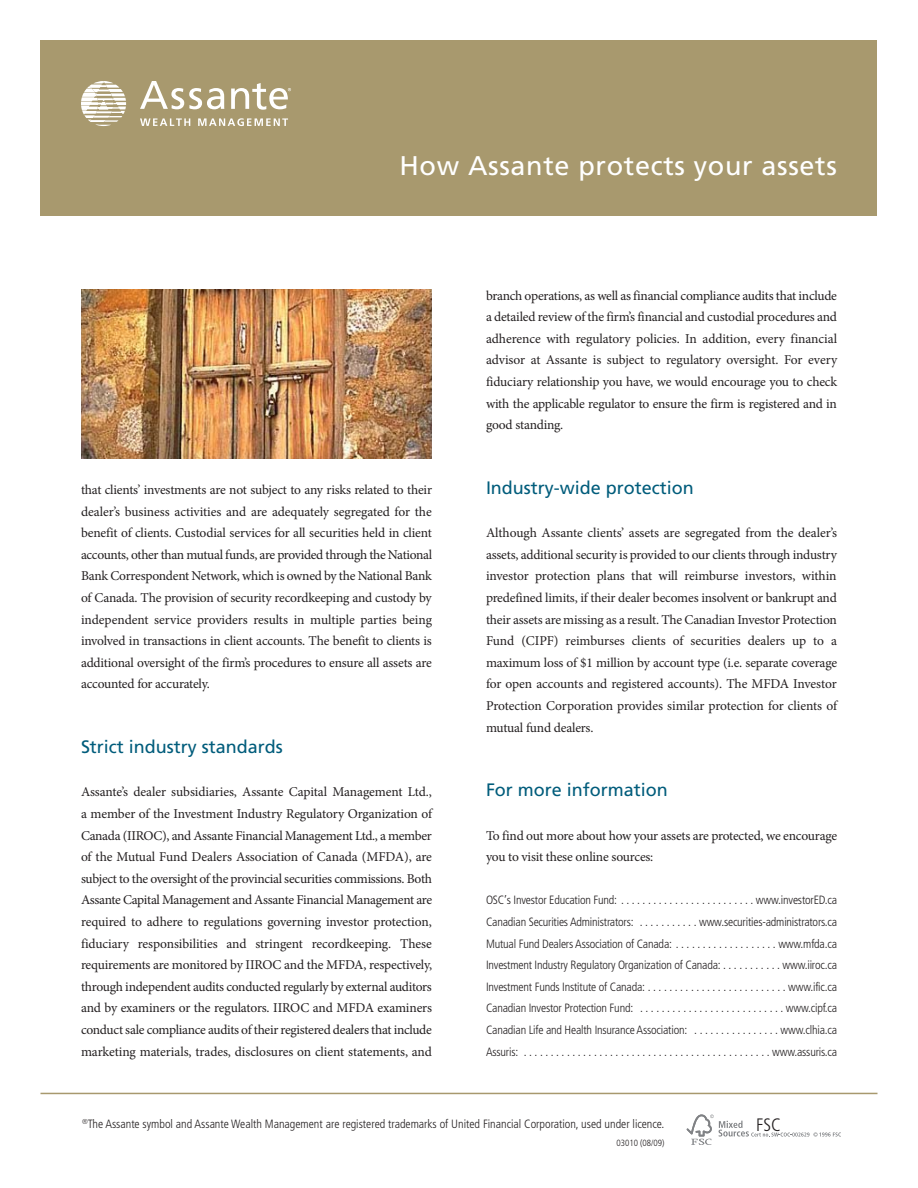
<style>
.page{position:relative;width:918px;height:1188px;background:#fff}
.page>*{position:absolute;margin:0;border:0;box-sizing:border-box;transform-origin:0 0}
.t1{font:27px "Frutiger";letter-spacing:.025em;color:#fff}
.t2{font:18px "Frutiger";color:#005c7b}
.t3{font:300 condensed 18px "Frutiger";color:#231f20}
.t4{font:13.5px/21.6px "Minion Pro";letter-spacing:-.015em;color:#231f20;text-align:justify}
.t5{font:300 condensed 12px/21.6px "Frutiger";color:#231f20;text-align:justify}
.t6{font:300 condensed 9px "Frutiger";color:#231f20}
</style>
<div class="page">
<div style="left:40px;top:40px;width:838px;height:176px;background:#a8996e"></div>
<svg style="left:81px;top:81px;width:45px;height:45px"></svg>
<svg style="left:140px;top:81px;width:84px;height:28px"></svg>
<svg style="left:140px;top:118px;width:50px;height:8px"></svg>
<svg style="left:198px;top:118px;width:90px;height:8px"></svg>
<svg style="left:231px;top:83px;width:60px;height:27px"></svg>
<img style="left:81px;top:290px;width:351px;height:169px">
<hr style="left:40px;top:1093px;width:838px;height:1px;background:#a8996e">
<svg style="left:687px;top:1114px;width:154px;height:31px"></svg>
<h1 class="t1" style="left:399px;top:155px;width:439px">How Assante protects your assets</h1>
<p class="t4" style="left:81px;top:480px;width:353px">that clients’ investments are not subject to any risks related to their dealer’s business activities and are adequately segregated for the benefit of clients. Custodial services for all securities held in client accounts, other than mutual funds, are provided through the National Bank Correspondent Network, which is owned by the National Bank of Canada. The provision of security recordkeeping and custody by independent service providers results in multiple parties being involved in transactions in client accounts. The benefit to clients is additional oversight of the firm’s procedures to ensure all assets are accounted for accurately.</p>
<h2 class="t2" style="left:81px;top:740px;width:203px">Strict industry standards</h2>
<p class="t4" style="left:81px;top:783px;width:353px">Assante’s dealer subsidiaries, Assante Capital Management Ltd., a member of the Investment Industry Regulatory Organization of Canada (IIROC), and Assante Financial Management Ltd., a member of the Mutual Fund Dealers Association of Canada (MFDA), are subject to the oversight of the provincial securities commissions. Both Assante Capital Management and Assante Financial Management are required to adhere to regulations governing investor protection, fiduciary responsibilities and stringent recordkeeping. These requirements are monitored by IIROC and the MFDA, respectively, through independent audits conducted regularly by external auditors and by examiners or the regulators. IIROC and MFDA examiners conduct sale compliance audits of their registered dealers that include marketing materials, trades, disclosures on client statements, and</p>
<p class="t4" style="left:486px;top:286px;width:353px">branch operations, as well as financial compliance audits that include a detailed review of the firm’s financial and custodial procedures and adherence with regulatory policies. In addition, every financial advisor at Assante is subject to regulatory oversight. For every fiduciary relationship you have, we would encourage you to check with the applicable regulator to ensure the firm is registered and in good standing.</p>
<h2 class="t2" style="left:486px;top:481px;width:209px">Industry-wide protection</h2>
<p class="t4" style="left:486px;top:523px;width:353px">Although Assante clients’ assets are segregated from the dealer’s assets, additional security is provided to our clients through industry investor protection plans that will reimburse investors, within predefined limits, if their dealer becomes insolvent or bankrupt and their assets are missing as a result. The Canadian Investor Protection Fund (CIPF) reimburses clients of securities dealers up to a maximum loss of $1 million by account type (i.e. separate coverage for open accounts and registered accounts). The MFDA Investor Protection Corporation provides similar protection for clients of mutual fund dealers.</p>
<h2 class="t2" style="left:486px;top:783px;width:183px">For more information</h2>
<p class="t4" style="left:486px;top:826px;width:353px">To find out more about how your assets are protected, we encourage you to visit these online sources:</p>
<p class="t5" style="left:486px;top:890px;width:353px">OSC’s Investor Education Fund: . . . . . . . . . . . . . . . . . . . . . . . . . www.investorED.ca Canadian Securities Administrators: . . . . . . . . . . . www.securities-administrators.ca Mutual Fund Dealers Association of Canada: . . . . . . . . . . . . . . . . . . . www.mfda.ca Investment Industry Regulatory Organization of Canada: . . . . . . . . . . . www.iiroc.ca Investment Funds Institute of Canada: . . . . . . . . . . . . . . . . . . . . . . . . . . www.ific.ca Canadian Investor Protection Fund: . . . . . . . . . . . . . . . . . . . . . . . . . . . www.cipf.ca Canadian Life and Health Insurance Association: . . . . . . . . . . . . . . . . www.clhia.ca Assuris: . . . . . . . . . . . . . . . . . . . . . . . . . . . . . . . . . . . . . . . . . . . . . . www.assuris.ca</p>
<p class="t5" style="left:82px;top:1114px;width:584px"><sup>®</sup>The Assante symbol and Assante Wealth Management are registered trademarks of United Financial Corporation, used under licence.</p>
<p class="t6" style="left:617px;top:1139px;width:49px">03010 (08/09)</p>
<h2 class="t3" style="left:756px;top:1117px;width:26px">FSC</h2>
</div>
